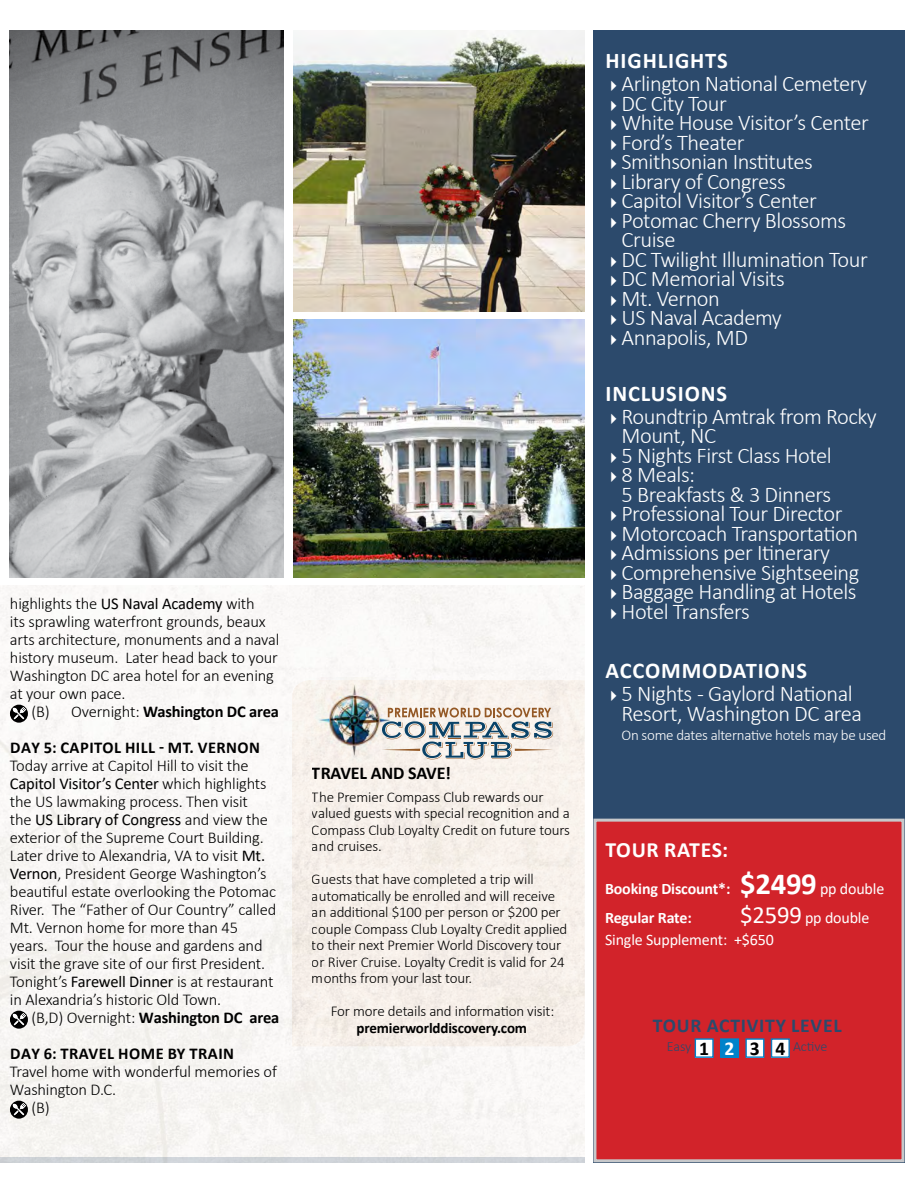
<style>
.page{position:relative;width:918px;height:1188px;background:#fff}
.page>*{position:absolute;margin:0;border:0;box-sizing:border-box;transform-origin:0 0}
.t1{font:300 22.5px/19.5px "Calibri";letter-spacing:-.02em;color:#fff}
.t2{font:700 21.75px "Calibri";letter-spacing:.03em;color:#fff}
.t3{font:700 19.65px "Calibri";letter-spacing:.04em;color:#2c4a6c}
.t4{font:700 18px "Calibri";letter-spacing:-.01em;color:#000}
.t5{font:300 16.5px "Calibri";letter-spacing:-.01em;color:#000}
.t6{font:700 16.5px "Calibri";letter-spacing:.03em;color:#000}
.t7{font:16.5px "Calibri";letter-spacing:-.01em;color:#000}
.t8{font:700 16.05px/29.1px "Calibri";letter-spacing:-.01em;color:#fff}
.t9{font:16.05px/21.8px "Calibri";letter-spacing:-.01em;color:#fff}
.t10{font:300 15px/16.5px "Calibri";letter-spacing:-.01em;color:#000}
.t11{font:300 15px "Calibri";letter-spacing:-.02em;color:#fff}
.t12{font:700 15px "Calibri";letter-spacing:-.01em;color:#000}
.t13{font:300 14.1px "Calibri";letter-spacing:-.005em;color:#2c4a6c}
.s1{font-weight:400}
.s2{font-weight:300}
.s3{font-weight:700}
.s4{font-size:30.75px}
.s5{font-size:24.75px}
.s6{font-weight:700;font-size:19.65px;color:#000}
.s7{font-weight:700;font-size:19.65px;color:#fff}
</style>
<div class="page">
<img style="left:10px;top:30px;width:273px;height:547px">
<img style="left:293px;top:30px;width:292px;height:281px">
<img style="left:293px;top:320px;width:292px;height:257px">
<div style="left:0;top:1157px;width:585px;height:5px;background:#cfd3d9"></div>
<div style="left:593px;top:30px;width:311px;height:1132px;background:#2c4a6c"></div>
<div style="left:593px;top:819px;width:311px;height:343px;background:#d2232a;border:3px solid #c7c8ca"></div>
<div style="left:695px;top:1039px;width:18px;height:18px;background:#fff"></div>
<div style="left:695px;top:1038px;width:19px;height:20px;border:1px solid #0083ca"></div>
<div style="left:721px;top:1039px;width:17px;height:18px;background:#0083ca"></div>
<div style="left:720px;top:1038px;width:19px;height:20px;border:1px solid #0083ca"></div>
<div style="left:746px;top:1039px;width:18px;height:18px;background:#fff"></div>
<div style="left:745px;top:1038px;width:19px;height:20px;border:1px solid #0083ca"></div>
<div style="left:772px;top:1039px;width:17px;height:18px;background:#fff"></div>
<div style="left:771px;top:1038px;width:19px;height:20px;border:1px solid #0c7ec0"></div>
<svg style="left:10px;top:705px;width:18px;height:18px"></svg>
<svg style="left:13px;top:707px;width:13px;height:12px"></svg>
<svg style="left:10px;top:1011px;width:18px;height:18px"></svg>
<svg style="left:13px;top:1013px;width:13px;height:12px"></svg>
<svg style="left:10px;top:1101px;width:18px;height:18px"></svg>
<svg style="left:13px;top:1103px;width:13px;height:12px"></svg>
<div style="left:292px;top:680px;width:293px;height:366px;background:#f7f0ea"></div>
<img style="left:312px;top:678px;width:82px;height:84px">
<svg style="left:382px;top:708px;width:171px;height:51px;background:#c1bfbb"></svg>
<p class="t5" style="left:10px;top:593px;width:246px">highlights the <span class="s1">US Naval Academy</span> with</p>
<p class="t5" style="left:10px;top:611px;width:257px">its sprawling waterfront grounds, beaux</p>
<p class="t5" style="left:10px;top:629px;width:271px">arts architecture, monuments and a naval</p>
<p class="t5" style="left:10px;top:647px;width:269px">history museum. Later head back to your</p>
<p class="t5" style="left:10px;top:665px;width:266px">Washington DC area hotel for an evening</p>
<p class="t5" style="left:10px;top:683px;width:117px">at your own pace.</p>
<p class="t6" style="left:31px;top:700px;width:249px"><span class="s2">(B) Overnight:</span> WASHINGTON DC AREA</p>
<p class="t6" style="left:10px;top:736px;width:251px">DAY 5: CAPITOL HILL - MT. VERNON</p>
<p class="t5" style="left:10px;top:755px;width:240px">Today arrive at Capitol Hill to visit the</p>
<p class="t7" style="left:10px;top:772px;width:258px">Capitol Visitor’s Center <span class="s2">which highlights</span></p>
<p class="t5" style="left:10px;top:791px;width:240px">the US lawmaking process. Then visit</p>
<p class="t7" style="left:10px;top:808px;width:259px"><span class="s2">the</span> US Library of Congress <span class="s2">and view the</span></p>
<p class="t5" style="left:10px;top:827px;width:255px">exterior of the Supreme Court Building.</p>
<p class="t5" style="left:10px;top:845px;width:257px">Later drive to Alexandria, VA to visit <span class="s1">Mt.</span></p>
<p class="t5" style="left:10px;top:863px;width:258px"><span class="s1">Vernon</span>, President George Washington’s</p>
<p class="t5" style="left:10px;top:881px;width:268px">beautiful estate overlooking the Potomac</p>
<p class="t5" style="left:10px;top:899px;width:268px">River. The “Father of Our Country” called</p>
<p class="t5" style="left:10px;top:917px;width:230px">Mt. Vernon home for more than 45</p>
<p class="t5" style="left:10px;top:935px;width:254px">years. Tour the house and gardens and</p>
<p class="t5" style="left:10px;top:953px;width:257px">visit the grave site of our first President.</p>
<p class="t5" style="left:10px;top:971px;width:265px">Tonight’s <span class="s1">Farewell Dinner</span> is at restaurant</p>
<p class="t5" style="left:10px;top:989px;width:213px">in Alexandria’s historic Old Town.</p>
<p class="t6" style="left:31px;top:1005px;width:250px"><span class="s2">(B,D) Overnight:</span> WASHINGTON DC AREA</p>
<p class="t6" style="left:10px;top:1041px;width:225px">DAY 6: TRAVEL HOME BY TRAIN</p>
<p class="t5" style="left:10px;top:1061px;width:269px">Travel home with wonderful memories of</p>
<p class="t5" style="left:10px;top:1079px;width:108px">Washington D.C.</p>
<p class="t5" style="left:31px;top:1097px;width:20px">(B)</p>
<p class="t4" style="left:312px;top:760px;width:141px">TRAVEL AND SAVE!</p>
<p class="t10" style="left:312px;top:788px;width:259px">The Premier Compass Club rewards our valued guests with special recognition and a Compass Club Loyalty Credit on future tours and cruises.</p>
<p class="t10" style="left:312px;top:871px;width:257px">Guests that have completed a trip will automatically be enrolled and will receive an additional $100 per person or $200 per couple Compass Club Loyalty Credit applied to their next Premier World Discovery tour or River Cruise. Loyalty Credit is valid for 24 months from your last tour.</p>
<p class="t10" style="left:331px;top:1003px;width:225px">For more details and information visit:</p>
<p class="t12" style="left:356px;top:1017px;width:172px">PREMIERWORLDDISCOVERY.COM</p>
<p class="t1" style="left:622px;top:49px;width:247px;line-height:23px;text-indent:-16px"><span class="s3">HIGHLIGHTS<br></span>Arlington National Cemetery</p>
<p class="t1" style="left:622px;top:93px;width:249px">DC City Tour<br>White House Visitor’s Center<br>Ford’s Theater<br>Smithsonian Institutes<br>Library of Congress<br>Capitol Visitor’s Center<br>Potomac Cherry Blossoms<br>Cruise<br>DC Twilight Illumination Tour<br>DC Memorial Visits<br>Mt. Vernon<br>US Naval Academy<br>Annapolis, MD</p>
<p class="t1" style="left:622px;top:382px;width:257px;line-height:23px;text-indent:-16px"><span class="s3">INCLUSIONS<br></span>Roundtrip Amtrak from Rocky</p>
<p class="t1" style="left:622px;top:426px;width:239px">Mount, NC<br>5 Nights First Class Hotel<br>8 Meals:<br>5 Breakfasts &amp; 3 Dinners<br>Professional Tour Director<br>Motorcoach Transportation<br>Admissions per Itinerary<br>Comprehensive Sightseeing<br>Baggage Handling at Hotels<br>Hotel Transfers</p>
<p class="t1" style="left:622px;top:659px;width:233px;line-height:23px;text-indent:-16px"><span class="s3">ACCOMMODATIONS<br></span>5 Nights - Gaylord National</p>
<p class="t1" style="left:622px;top:703px;width:242px">Resort, Washington DC area</p>
<p class="t11" style="left:622px;top:726px;width:266px">On some dates alternative hotels may be used</p>
<p class="t2" style="left:605px;top:834px;width:124px">TOUR RATES:</p>
<p class="t8" style="left:605px;top:874px;width:281px">BOOKING DISCOUNT*: <span class="s4">$2499</span> <span class="s1">pp double<br></span>REGULAR RATE:</p>
<p class="t9" style="left:605px;top:907px;width:266px;text-indent:135px"><span class="s5">$2599</span> pp double<br>Single Supplement: +$650</p>
<p class="t3" style="left:653px;top:1012px;width:190px">TOUR ACTIVITY LEVEL</p>
<p class="t13" style="left:667px;top:1037px;width:162px">Easy <span class="s6">1</span> <span class="s7">2</span> <span class="s6">3 4</span> Active</p>
</div>
